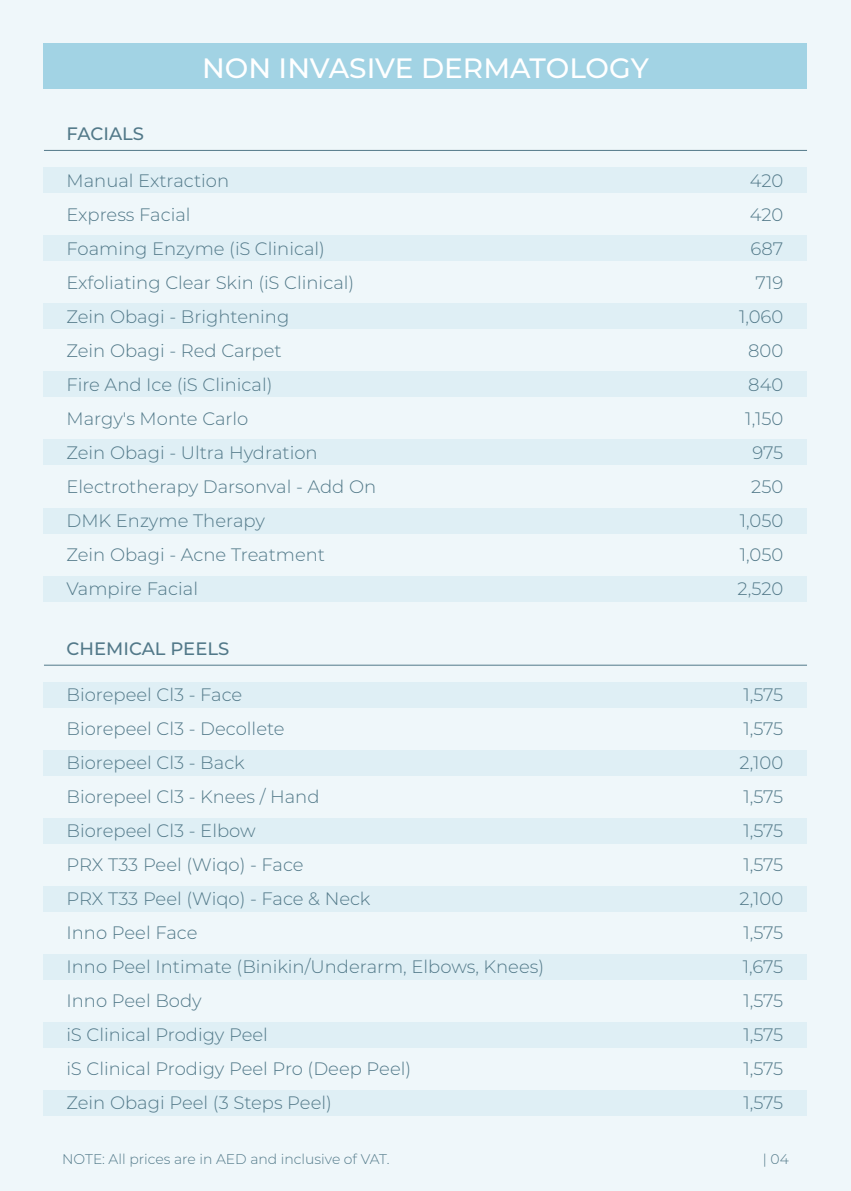
<style>
.page{position:relative;width:851px;height:1191px;background:#fff}
.page>*{position:absolute;margin:0;border:0;box-sizing:border-box;transform-origin:0 0}
.t1{font:500 28px "Montserrat";color:#fff}
.t2{font:300 18px/34px "Montserrat";color:#527989}
.t3{font:500 18px "Montserrat";color:#527989}
.t4{font:300 14px "Montserrat";color:#527989}
</style>
<div class="page">
<div style="left:0;top:0;width:850px;height:1191px;background:#eff7fa"></div>
<div style="left:44px;top:44px;width:762px;height:45px;background:#a2d3e4"></div>
<div style="left:44px;top:682px;width:762px;height:25px;background:#dfeff5"></div>
<div style="left:44px;top:750px;width:762px;height:26px;background:#dfeff5"></div>
<div style="left:44px;top:818px;width:762px;height:26px;background:#dfeff5"></div>
<div style="left:44px;top:886px;width:762px;height:26px;background:#dfeff5"></div>
<div style="left:44px;top:954px;width:762px;height:26px;background:#dfeff5"></div>
<div style="left:44px;top:1022px;width:762px;height:26px;background:#dfeff5"></div>
<div style="left:44px;top:1090px;width:762px;height:26px;background:#dfeff5"></div>
<hr style="left:44px;top:665px;width:762px;height:1px;background:#527989">
<div style="left:44px;top:167px;width:762px;height:26px;background:#dfeff5"></div>
<div style="left:44px;top:235px;width:762px;height:26px;background:#dfeff5"></div>
<div style="left:44px;top:303px;width:762px;height:26px;background:#dfeff5"></div>
<div style="left:44px;top:371px;width:762px;height:26px;background:#dfeff5"></div>
<div style="left:44px;top:440px;width:762px;height:25px;background:#dfeff5"></div>
<div style="left:44px;top:508px;width:762px;height:25px;background:#dfeff5"></div>
<div style="left:44px;top:576px;width:762px;height:25px;background:#dfeff5"></div>
<hr style="left:44px;top:150px;width:762px;height:1px;background:#527989">
<h1 class="t1" style="left:202px;top:48px;width:448px">NON INVASIVE DERMATOLOGY</h1>
<p class="t3" style="left:66px;top:121px;width:79px">FACIALS</p>
<p class="t2" style="left:66px;top:162px;width:311px">Manual Extraction<br>Express Facial<br>Foaming Enzyme (iS Clinical)<br>Exfoliating Clear Skin (iS Clinical)<br>Zein Obagi - Brightening<br>Zein Obagi - Red Carpet<br>Fire And Ice (iS Clinical)<br>Margy's Monte Carlo<br>Zein Obagi - Ultra Hydration<br>Electrotherapy Darsonval - Add On<br>DMK Enzyme Therapy<br>Zein Obagi - Acne Treatment<br>Vampire Facial</p>
<p class="t2" style="left:737px;top:163px;width:47px;text-align:right">420<br>420<br>687<br>719<br>1,060<br>800<br>840<br>1,150<br>975<br>250<br>1,050<br>1,050<br>2,520</p>
<p class="t3" style="left:66px;top:635px;width:164px">CHEMICAL PEELS</p>
<p class="t2" style="left:66px;top:677px;width:479px">Biorepeel Cl3 - Face<br>Biorepeel Cl3 - Decollete<br>Biorepeel Cl3 - Back<br>Biorepeel Cl3 - Knees / Hand<br>Biorepeel Cl3 - Elbow<br>PRX T33 Peel (Wiqo) - Face<br>PRX T33 Peel (Wiqo) - Face &amp; Neck<br>Inno Peel Face<br>Inno Peel Intimate (Binikin/Underarm, Elbows, Knees)<br>Inno Peel Body<br>iS Clinical Prodigy Peel<br>iS Clinical Prodigy Peel Pro (Deep Peel)<br>Zein Obagi Peel (3 Steps Peel)</p>
<p class="t4" style="left:62px;top:1149px;width:328px">NOTE: All prices are in AED and inclusive of VAT.</p>
<p class="t2" style="left:739px;top:677px;width:45px;text-align:justify">1,575<br>1,575<br>2,100<br>1,575<br>1,575<br>1,575<br>2,100<br>1,575<br>1,675<br>1,575<br>1,575<br>1,575<br>1,575</p>
<p class="t4" style="left:762px;top:1149px;width:27px">| 04</p>
</div>
